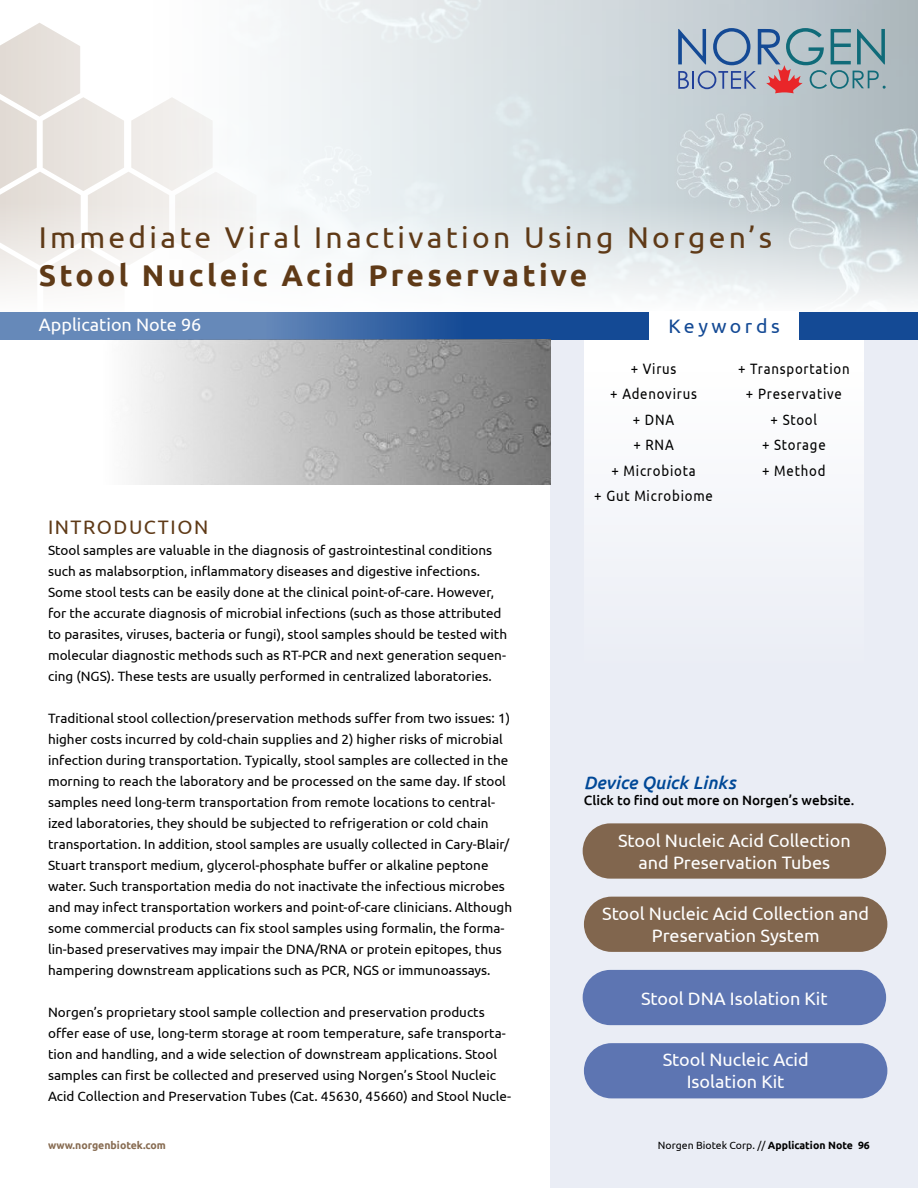
<style>
.page{position:relative;width:918px;height:1188px;background:#fff}
.page>*{position:absolute;margin:0;border:0;box-sizing:border-box;transform-origin:0 0}
.t1{font:30px "Ubuntu";letter-spacing:.11em;color:#5f3a17}
.t2{font:700 30px "Ubuntu";letter-spacing:.11em;color:#5f3a17}
.t3{font:19.5px "Ubuntu";letter-spacing:.08em;color:#5f3a17}
.t4{font:19.5px "Ubuntu";letter-spacing:.18em;color:#144a95}
.t5{font:18px/21.6px "Ubuntu";color:#fff;text-align:center}
.t6{font:italic 500 18px "Ubuntu";color:#004897}
.t7{font:15px/25.5px "Ubuntu";letter-spacing:.06em;color:#000;text-align:center;scale:.88 1}
.t8{font:13.5px/21px "Ubuntu";color:#000}
.t9{font:500 13.5px "Ubuntu";color:#000}
.t10{font:10.5px "Ubuntu";color:#000}
.t11{font:700 10.5px "Ubuntu";color:#5f3a17}
.s1{font-weight:700}
</style>
<div class="page">
<img style="left:268px;top:0;width:650px;height:199px">
<div style="left:551px;top:335px;width:367px;height:853px;background:#eaedf5"></div>
<svg style="left:0;top:23px;width:253px;height:317px"></svg>
<svg style="left:0;top:199px;width:918px;height:113px"></svg>
<svg style="left:678px;top:28px;width:208px;height:65px"></svg>
<div style="left:584px;top:332px;width:280px;height:345px;background:#f5f6fa"></div>
<div style="left:0;top:312px;width:918px;height:27px;background:#144a95"></div>
<svg style="left:0;top:312px;width:440px;height:27px;fill:#6689b9"></svg>
<div style="left:649px;top:311px;width:150px;height:29px;background:#fff"></div>
<div style="left:584px;top:897px;width:303px;height:55px;background:#81664e;border-radius:28px"></div>
<div style="left:583px;top:823px;width:303px;height:56px;background:#81664e;border-radius:28px"></div>
<div style="left:583px;top:970px;width:303px;height:55px;background:#5d75b2;border-radius:28px"></div>
<div style="left:584px;top:1043px;width:303px;height:55px;background:#5d75b2;border-radius:28px"></div>
<img style="left:70px;top:339px;width:481px;height:145px">
<h1 class="t1" style="left:39px;top:219px;width:735px">Immediate Viral Inactivation Using Norgen’s</h1>
<h1 class="t2" style="left:39px;top:257px;width:550px">Stool Nucleic Acid Preservative</h1>
<h3 class="t5" style="left:39px;top:313px;width:164px">Application Note 96</h3>
<h2 class="t4" style="left:669px;top:315px;width:113px">Keywords</h2>
<p class="t7" style="left:594px;top:355px;width:136px">+ Virus<br>+ Adenovirus<br>+ DNA<br>+ RNA<br>+ Microbiota<br>+ Gut Microbiome</p>
<p class="t7" style="left:738px;top:355px;width:128px">+ Transportation + Preservative<br>+ Stool<br>+ Storage<br>+ Method</p>
<h2 class="t3" style="left:48px;top:515px;width:162px">INTRODUCTION</h2>
<p class="t8" style="left:48px;top:539px;width:461px">Stool samples are valuable in the diagnosis of gastrointestinal conditions such as malabsorption, inflammatory diseases and digestive infections.<br>Some stool tests can be easily done at the clinical point-of-care. However, for the accurate diagnosis of microbial infections (such as those attributed to parasites, viruses, bacteria or fungi), stool samples should be tested with molecular diagnostic methods such as RT-PCR and next generation sequen&shy;cing (NGS). These tests are usually performed in centralized laboratories.</p>
<p class="t8" style="left:48px;top:707px;width:466px">Traditional stool collection/preservation methods suffer from two issues: 1) higher costs incurred by cold-chain supplies and 2) higher risks of microbial infection during transportation. Typically, stool samples are collected in the morning to reach the laboratory and be processed on the same day. If stool samples need long-term transportation from remote locations to central&shy;ized laboratories, they should be subjected to refrigeration or cold chain transportation. In addition, stool samples are usually collected in Cary-Blair/ Stuart transport medium, glycerol-phosphate buffer or alkaline peptone water. Such transportation media do not inactivate the infectious microbes and may infect transportation workers and point-of-care clinicians. Although some commercial products can fix stool samples using formalin, the forma&shy;lin-based preservatives may impair the DNA/RNA or protein epitopes, thus hampering downstream applications such as PCR, NGS or immunoassays.</p>
<p class="t8" style="left:48px;top:1001px;width:465px">Norgen’s proprietary stool sample collection and preservation products offer ease of use, long-term storage at room temperature, safe transporta&shy;tion and handling, and a wide selection of downstream applications. Stool samples can first be collected and preserved using Norgen’s Stool Nucleic Acid Collection and Preservation Tubes (Cat. 45630, 45660) and Stool Nucle-</p>
<p class="t11" style="left:48px;top:1138px;width:119px">www.norgenbiotek.com</p>
<p class="t10" style="left:658px;top:1138px;width:214px">Norgen Biotek Corp. // <span class="s1">Application Note 96</span></p>
<h3 class="t6" style="left:584px;top:771px;width:153px">Device Quick Links</h3>
<p class="t9" style="left:584px;top:792px;width:272px">Click to find out more on Norgen’s website.</p>
<h3 class="t5" style="left:618px;top:829px;width:234px">Stool Nucleic Acid Collection and Preservation Tubes</h3>
<h3 class="t5" style="left:602px;top:903px;width:269px">Stool Nucleic Acid Collection and<br>Preservation System</h3>
<h3 class="t5" style="left:641px;top:987px;width:188px">Stool DNA Isolation Kit</h3>
<h3 class="t5" style="left:663px;top:1049px;width:147px">Stool Nucleic Acid<br>Isolation Kit</h3>
</div>
